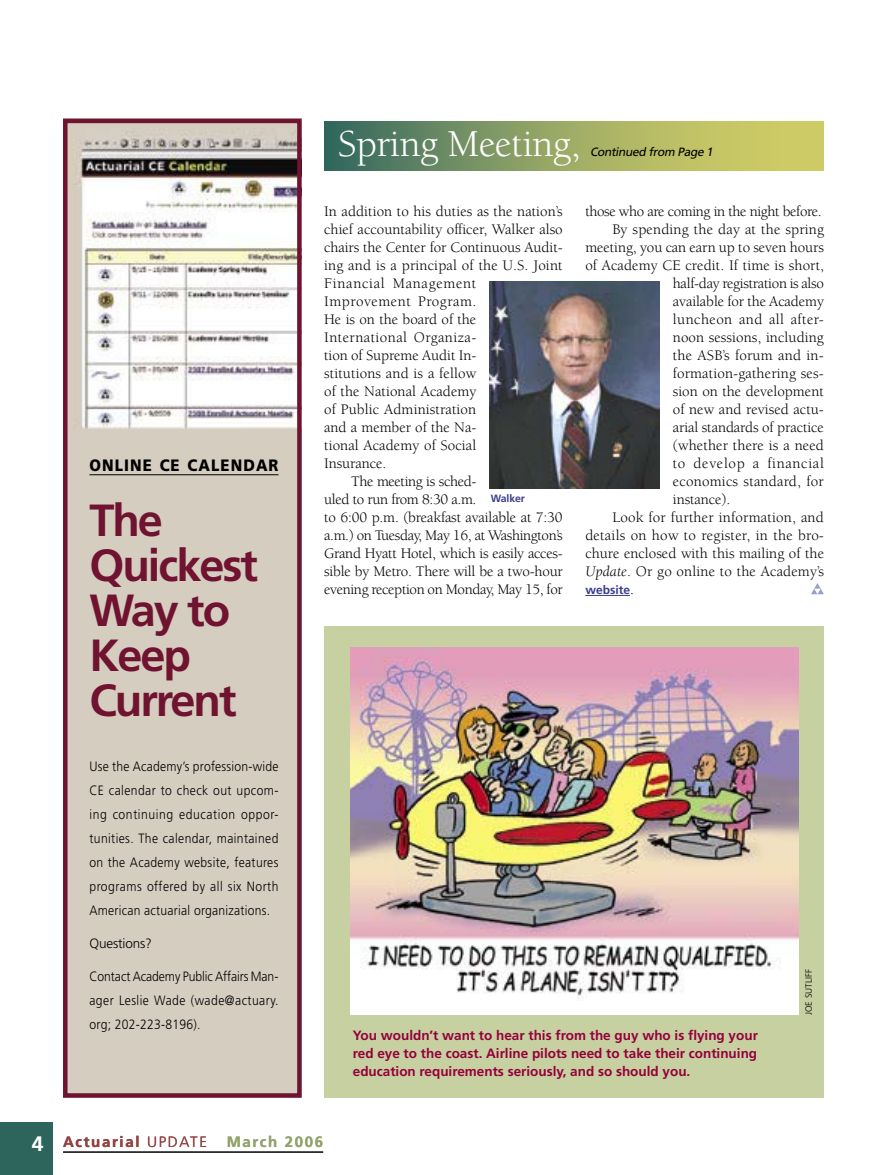
<style>
.page{position:relative;width:878px;height:1175px;background:#fff}
.page>*{position:absolute;margin:0;border:0;box-sizing:border-box;transform-origin:0 0}
.Head_Berkeley_light{font:700 45px/45px "Frutiger LT Std";letter-spacing:-.045em;color:#701330}
.Head_Berkeley_light-2{font:39px "Berkeley";letter-spacing:-.01em;color:#fff}
.Folio{font:700 21px "Frutiger LT Std";color:#fff}
.Kicker_II{font:900 16.5px "Frutiger LT Std";letter-spacing:.07em;color:#000;scale:.9 1}
.text{font:15px/18px "Berkeley";color:#000}
.text-2{font:15px/18px "Berkeley";letter-spacing:-.025em;color:#000}
.text-3{font:15px "Berkeley";letter-spacing:-.02em;color:#000}
.text-4{font:15px "Berkeley";letter-spacing:.03em;color:#000}
.text-5{font:15px "Berkeley";letter-spacing:.045em;color:#000}
.t1{font:700 15px "Frutiger LT Std";letter-spacing:.11em;color:#914841}
.t2{font:700 15px "Frutiger LT Std";letter-spacing:.11em;color:#92a46c}
.side_text{font:300 13.5px/24px "Frutiger LT Std";letter-spacing:.02em;color:#000;text-align:justify;scale:.9 1}
.Cartoon_text{font:700 13.5px/18px "Frutiger LT Std";color:#95003b;text-align:justify}
.side_text-2{font:300 13.5px "Frutiger LT Std";letter-spacing:-.01em;color:#000}
.Head_Berkeley_light-3{font:italic 12px "Frutiger LT Std";color:#000}
.text-6{font:700 12px "Frutiger LT Std";color:#3a3d8c}
.t3{font:700 10.5px "Frutiger LT Std";letter-spacing:-.01em;color:#3a3d8c}
.credit{font:300 9px "Frutiger LT Std";color:#000}
.s1{font-style:italic}
.s2{font-family:"Berkeley";font-weight:400;font-size:15px;color:#000}
.s3{font-weight:300}
</style>
<div class="page">
<div style="left:0;top:1122px;width:53px;height:52px;background:#2d655d"></div>
<svg style="left:324px;top:122px;width:499px;height:48px;background:#93a564"></svg>
<hr style="left:585px;top:595px;width:45px;height:1px;background:#3a3d8c">
<svg style="left:811px;top:583px;width:12px;height:11px"></svg>
<hr style="left:63px;top:1151px;width:260px;height:1px;background:#000">
<div style="left:324px;top:626px;width:499px;height:471px;background:#c6d0a1"></div>
<div style="left:350px;top:647px;width:448px;height:367px;background:#fff"></div>
<img style="left:350px;top:647px;width:448px;height:354px">
<img style="left:69px;top:125px;width:226px;height:966px">
<div style="left:63px;top:119px;width:238px;height:978px;border:5px solid #701330"></div>
<hr style="left:89px;top:474px;width:189px;height:1px;background:#000">
<img style="left:490px;top:282px;width:169px;height:206px">
<p class="Kicker_II" style="left:89px;top:455px;width:211px">ONLINE CE CALENDAR</p>
<p class="Head_Berkeley_light" style="left:89px;top:498px;width:170px">The<br>Quickest<br>Way to<br>Keep<br>Current</p>
<p class="side_text" style="left:89px;top:755px;width:212px">Use the Academy’s profession-wide CE calendar to check out upcom&shy;ing continuing education oppor&shy;tunities. The calendar, maintained on the Academy website, features programs offered by all six North American actuarial organizations.</p>
<p class="side_text-2" style="left:89px;top:936px;width:64px">Questions?</p>
<p class="side_text" style="left:89px;top:965px;width:212px">Contact Academy Public Affairs Man&shy;ager Leslie Wade (wade@actuary. org; 202-223-8196).</p>
<p class="Head_Berkeley_light-2" style="left:338px;top:123px;width:244px">Spring Meeting,</p>
<p class="Head_Berkeley_light-3" style="left:590px;top:145px;width:127px">Continued from Page 1</p>
<p class="text" style="left:324px;top:203px;width:240px">In addition to his duties as the nation’s chief accountability officer, Walker also chairs the Center for Continuous Audit&shy;ing and is a principal of the U.S. Joint<br>Financial Management<br>Improvement Program.<br>He is on the board of the<br>International Organiza-<br>tion of Supreme Audit In-<br>stitutions and is a fellow<br>of the National Academy<br>of Public Administration<br>and a member of the Na-<br>tional Academy of Social<br>Insurance.</p>
<p class="text-2" style="left:324px;top:473px;width:240px;text-indent:27px">The meeting is sched-<br>uled to run from 8:30 a.m.<br>to 6:00 p.m. (breakfast available at 7:30 a.m.) on Tuesday, May 16, at Washington’s Grand Hyatt Hotel, which is easily acces&shy;sible by Metro. There will be a two-hour evening reception on Monday, May 15, for</p>
<p class="t3" style="left:490px;top:492px;width:36px">Walker</p>
<p class="text-2" style="left:585px;top:203px;width:238px">those who are coming in the night before.</p>
<p class="text" style="left:612px;top:221px;width:213px">By spending the day at the spring</p>
<p class="text" style="left:585px;top:239px;width:240px">meeting, you can earn up to seven hours</p>
<p class="text" style="left:585px;top:257px;width:240px">of Academy CE credit. If time is short,</p>
<p class="text-3" style="left:672px;top:275px;width:152px">half-day registration is also</p>
<p class="text" style="left:672px;top:293px;width:153px">available for the Academy</p>
<p class="text-4" style="left:672px;top:311px;width:153px">luncheon and all after-</p>
<p class="text" style="left:672px;top:329px;width:152px">noon sessions, including</p>
<p class="text" style="left:672px;top:347px;width:153px">the ASB’s forum and in-</p>
<p class="text" style="left:672px;top:365px;width:153px">formation-gathering ses-</p>
<p class="text" style="left:672px;top:383px;width:152px">sion on the development</p>
<p class="text" style="left:672px;top:401px;width:153px">of new and revised actu-</p>
<p class="text" style="left:672px;top:419px;width:152px">arial standards of practice</p>
<p class="text" style="left:672px;top:437px;width:153px">(whether there is a need</p>
<p class="text-5" style="left:672px;top:455px;width:152px">to develop a financial</p>
<p class="text" style="left:672px;top:473px;width:152px">economics standard, for</p>
<p class="text" style="left:672px;top:491px;width:59px">instance).</p>
<p class="text" style="left:585px;top:509px;width:240px;text-align:justify;text-indent:27px">Look for further information, and details on how to register, in the bro&shy;chure enclosed with this mailing of the <span class="s1">Update</span>. Or go online to the Academy’s</p>
<p class="text-6" style="left:585px;top:583px;width:50px">website<span class="s2">.</span></p>
<p class="credit" style="left:803px;top:1015px;width:47px;rotate:-90deg">JOE SUTLIFF</p>
<p class="Cartoon_text" style="left:353px;top:1026px;width:406px">You wouldn’t want to hear this from the guy who is flying your red eye to the coast. Airline pilots need to take their continuing education requirements seriously, and so should you.</p>
<p class="Folio" style="left:32px;top:1131px;width:13px">4</p>
<p class="t1" style="left:63px;top:1133px;width:145px">Actuarial <span class="s3">UPDATE</span></p>
<p class="t2" style="left:227px;top:1133px;width:98px">March 2006</p>
</div>
